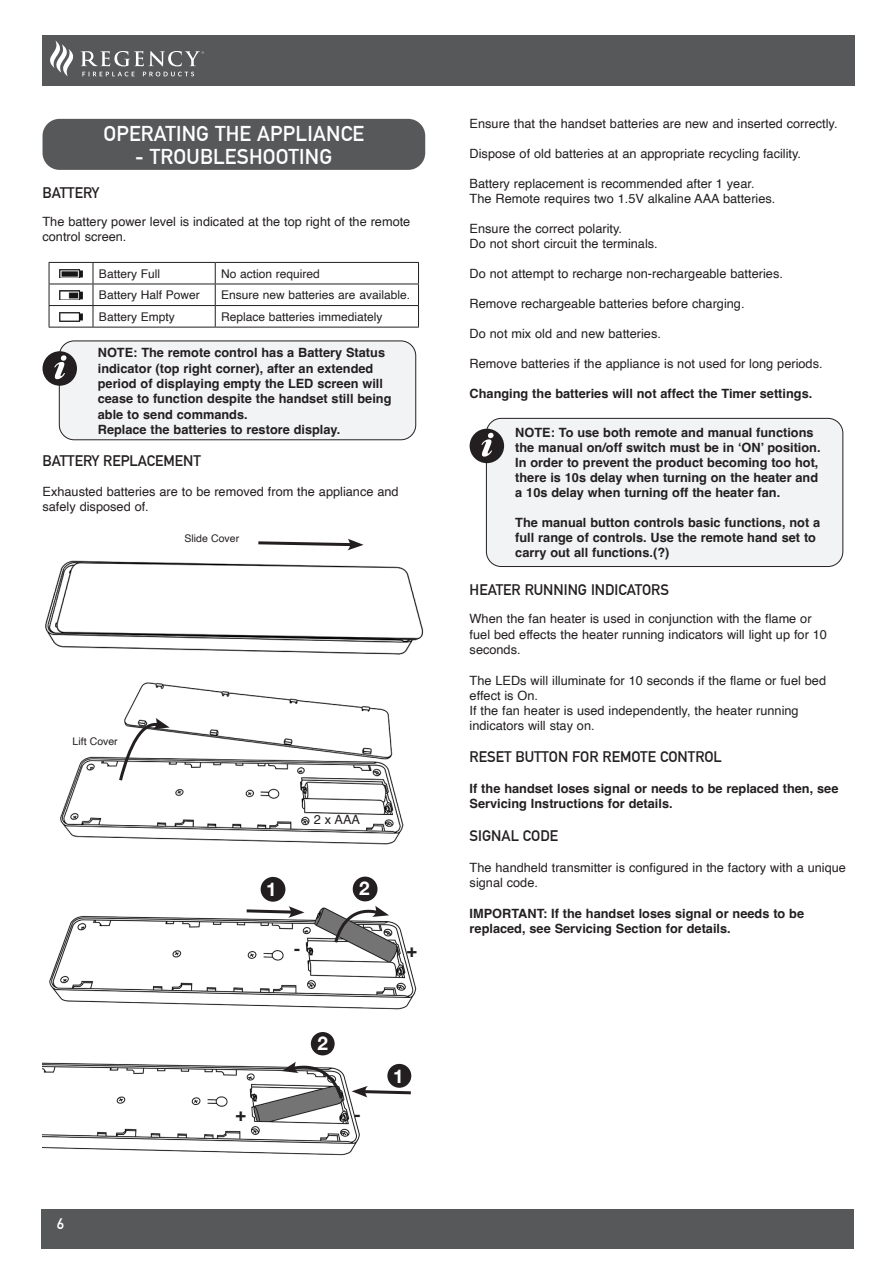
<style>
.page{position:relative;width:893px;height:1263px;background:#fff}
.page>*{position:absolute;margin:0;border:0;box-sizing:border-box;transform-origin:0 0}
.Sub_heading{font:700 21px "DIN Alternate";letter-spacing:.01em;color:#fff}
.t1{font:700 18.9px "Helvetica Neue";color:#fff}
.Body_copy{font:700 18px "Helvetica";color:#231f20}
.Body_copy-2{font:700 15px "DIN Alternate";color:#231f20}
.t2{font:700 15px "DIN Alternate";color:#fff}
.Body_copy-3{font:12.75px/15.3px "Helvetica";color:#231f20}
.Body_copy-4{font:700 12.75px/15px "Helvetica";color:#231f20}
.Body_copy-5{font:12px "Helvetica";color:#231f20}
.Body_copy-6{font:10.5px "Helvetica";color:#231f20}
</style>
<div class="page">
<div style="left:41px;top:1209px;width:813px;height:39px;background:#57585a"></div>
<div style="left:42px;top:35px;width:812px;height:50px;background:#57585a"></div>
<svg style="left:50px;top:41px;width:154px;height:35px"></svg>
<div style="left:486px;top:418px;width:357px;height:148px;background:#f2f3f4;border-radius:15px"></div>
<div style="left:486px;top:418px;width:357px;height:149px;border:1px solid #231f20;border-radius:15px"></div>
<div style="left:470px;top:429px;width:34px;height:34px;background:#231f20;border-radius:50%"></div>
<svg style="left:482px;top:433px;width:12px;height:24px"></svg>
<div style="left:43px;top:119px;width:382px;height:51px;background:#57585a;border-radius:17px"></div>
<hr style="left:49px;top:262px;width:44px;height:1px;background:#231f20">
<hr style="left:93px;top:262px;width:122px;height:1px;background:#231f20">
<hr style="left:215px;top:262px;width:204px;height:1px;background:#231f20">
<hr style="left:49px;top:284px;width:44px;height:1px;background:#231f20">
<hr style="left:93px;top:284px;width:122px;height:1px;background:#231f20">
<hr style="left:215px;top:284px;width:204px;height:1px;background:#231f20">
<hr style="left:49px;top:305px;width:44px;height:1px;background:#231f20">
<svg style="left:49px;top:263px;width:1px;height:64px"></svg>
<hr style="left:93px;top:305px;width:122px;height:1px;background:#231f20">
<svg style="left:93px;top:263px;width:1px;height:64px"></svg>
<hr style="left:215px;top:305px;width:204px;height:1px;background:#231f20">
<svg style="left:215px;top:263px;width:1px;height:64px"></svg>
<svg style="left:418px;top:263px;width:1px;height:64px"></svg>
<hr style="left:49px;top:327px;width:44px;height:1px;background:#231f20">
<hr style="left:93px;top:327px;width:122px;height:1px;background:#231f20">
<hr style="left:215px;top:327px;width:204px;height:1px;background:#231f20">
<img style="left:59px;top:269px;width:23px;height:9px">
<img style="left:59px;top:291px;width:23px;height:9px">
<img style="left:59px;top:312px;width:23px;height:9px">
<div style="left:59px;top:341px;width:357px;height:99px;background:#f2f3f4;border-radius:15px"></div>
<div style="left:59px;top:341px;width:357px;height:99px;border:1px solid #231f20;border-radius:15px"></div>
<div style="left:43px;top:351px;width:34px;height:35px;background:#231f20;border-radius:50%"></div>
<svg style="left:54px;top:355px;width:12px;height:24px"></svg>
<img style="left:45px;top:560px;width:379px;height:95px">
<svg style="left:258px;top:539px;width:106px;height:11px"></svg>
<img style="left:60px;top:682px;width:343px;height:162px">
<svg style="left:117px;top:718px;width:53px;height:66px"></svg>
<img style="left:49px;top:886px;width:367px;height:123px">
<svg style="left:332px;top:906px;width:57px;height:40px"></svg>
<svg style="left:244px;top:906px;width:60px;height:12px"></svg>
<div style="left:261px;top:877px;width:24px;height:25px;background:#231f20;border-radius:50%"></div>
<div style="left:353px;top:876px;width:25px;height:25px;background:#231f20;border-radius:50%"></div>
<img style="left:43px;top:1042px;width:317px;height:114px">
<svg style="left:282px;top:1062px;width:63px;height:40px"></svg>
<svg style="left:352px;top:1086px;width:59px;height:11px"></svg>
<div style="left:387px;top:1064px;width:24px;height:24px;background:#231f20;border-radius:50%"></div>
<div style="left:311px;top:1032px;width:24px;height:23px;background:#231f20;border-radius:50%"></div>
<p class="Sub_heading" style="left:103px;top:118px;width:262px">OPERATING THE APPLIANCE</p>
<p class="Sub_heading" style="left:135px;top:140px;width:198px">- TROUBLESHOOTING</p>
<p class="Body_copy-2" style="left:43px;top:181px;width:58px">BATTERY</p>
<p class="Body_copy-3" style="left:43px;top:214px;width:369px">The battery power level is indicated at the top right of the remote control screen.</p>
<p class="Body_copy-5" style="left:99px;top:264px;width:63px">Battery Full</p>
<p class="Body_copy-5" style="left:221px;top:264px;width:100px">No action required</p>
<p class="Body_copy-5" style="left:99px;top:286px;width:102px">Battery Half Power</p>
<p class="Body_copy-5" style="left:221px;top:286px;width:190px">Ensure new batteries are available.</p>
<p class="Body_copy-5" style="left:99px;top:307px;width:77px">Battery Empty</p>
<p class="Body_copy-5" style="left:221px;top:307px;width:163px">Replace batteries immediately</p>
<p class="Body_copy-4" style="left:98px;top:347px;width:295px">NOTE: The remote control has a Battery Status indicator (top right corner), after an extended period of displaying empty the LED screen will cease to function despite the handset still being able to send commands.</p>
<p class="Body_copy-4" style="left:98px;top:423px;width:244px">Replace the batteries to restore display.</p>
<p class="Body_copy-2" style="left:43px;top:449px;width:160px">BATTERY REPLACEMENT</p>
<p class="Body_copy-3" style="left:43px;top:484px;width:358px">Exhausted batteries are to be removed from the appliance and safely disposed of.</p>
<p class="Body_copy-6" style="left:185px;top:530px;width:56px">Slide Cover</p>
<p class="Body_copy-6" style="left:73px;top:733px;width:47px">Lift Cover</p>
<p class="t2" style="left:57px;top:1213px;width:9px">6</p>
<p class="Body_copy-3" style="left:314px;top:812px;width:48px">2 x AAA</p>
<p class="t1" style="left:266px;top:874px;width:12px">1</p>
<p class="t1" style="left:359px;top:873px;width:12px">2</p>
<p class="Body_copy" style="left:294px;top:938px;width:7px">-</p>
<p class="Body_copy" style="left:406px;top:940px;width:12px">+</p>
<p class="t1" style="left:317px;top:1029px;width:12px">2</p>
<p class="Body_copy" style="left:236px;top:1103px;width:12px">+</p>
<p class="Body_copy" style="left:355px;top:1104px;width:7px">-</p>
<p class="t1" style="left:393px;top:1061px;width:12px">1</p>
<p class="Body_copy-3" style="left:470px;top:116px;width:369px">Ensure that the handset batteries are new and inserted correctly.</p>
<p class="Body_copy-3" style="left:470px;top:146px;width:333px">Dispose of old batteries at an appropriate recycling facility.</p>
<p class="Body_copy-3" style="left:470px;top:176px;width:286px">Battery replacement is recommended after 1 year.</p>
<p class="Body_copy-3" style="left:470px;top:191px;width:307px">The Remote requires two 1.5V alkaline AAA batteries.</p>
<p class="Body_copy-3" style="left:470px;top:221px;width:154px">Ensure the correct polarity.</p>
<p class="Body_copy-3" style="left:470px;top:236px;width:190px">Do not short circuit the terminals.</p>
<p class="Body_copy-3" style="left:470px;top:266px;width:315px">Do not attempt to recharge non-rechargeable batteries.</p>
<p class="Body_copy-3" style="left:470px;top:296px;width:276px">Remove rechargeable batteries before charging.</p>
<p class="Body_copy-3" style="left:470px;top:326px;width:193px">Do not mix old and new batteries.</p>
<p class="Body_copy-3" style="left:470px;top:356px;width:354px">Remove batteries if the appliance is not used for long periods.</p>
<p class="Body_copy-4" style="left:470px;top:387px;width:344px">Changing the batteries will not affect the Timer settings.</p>
<p class="Body_copy-4" style="left:515px;top:427px;width:307px">NOTE: To use both remote and manual functions the manual on/off switch must be in ‘ON’ position.<br>In order to prevent the product becoming too hot, there is 10s delay when turning on the heater and a 10s delay when turning off the heater fan.</p>
<p class="Body_copy-4" style="left:515px;top:517px;width:306px">The manual button controls basic functions, not a full range of controls. Use the remote hand set to carry out all functions.(?)</p>
<p class="Body_copy-2" style="left:470px;top:578px;width:201px">HEATER RUNNING INDICATORS</p>
<p class="Body_copy-3" style="left:470px;top:612px;width:359px">When the fan heater is used in conjunction with the flame or fuel bed effects the heater running indicators will light up for 10 seconds.</p>
<p class="Body_copy-3" style="left:470px;top:673px;width:358px">The LEDs will illuminate for 10 seconds if the flame or fuel bed effect is On.</p>
<p class="Body_copy-3" style="left:470px;top:703px;width:331px">If the fan heater is used independently, the heater running indicators will stay on.</p>
<p class="Body_copy-2" style="left:470px;top:745px;width:254px">RESET BUTTON FOR REMOTE CONTROL</p>
<p class="Body_copy-4" style="left:470px;top:782px;width:370px">If the handset loses signal or needs to be replaced then, see<br>Servicing Instructions for details.</p>
<p class="Body_copy-2" style="left:470px;top:824px;width:90px">SIGNAL CODE</p>
<p class="Body_copy-3" style="left:470px;top:860px;width:378px">The handheld transmitter is configured in the factory with a unique signal code.</p>
<p class="Body_copy-4" style="left:470px;top:907px;width:336px">IMPORTANT: If the handset loses signal or needs to be replaced, see Servicing Section for details.</p>
</div>
